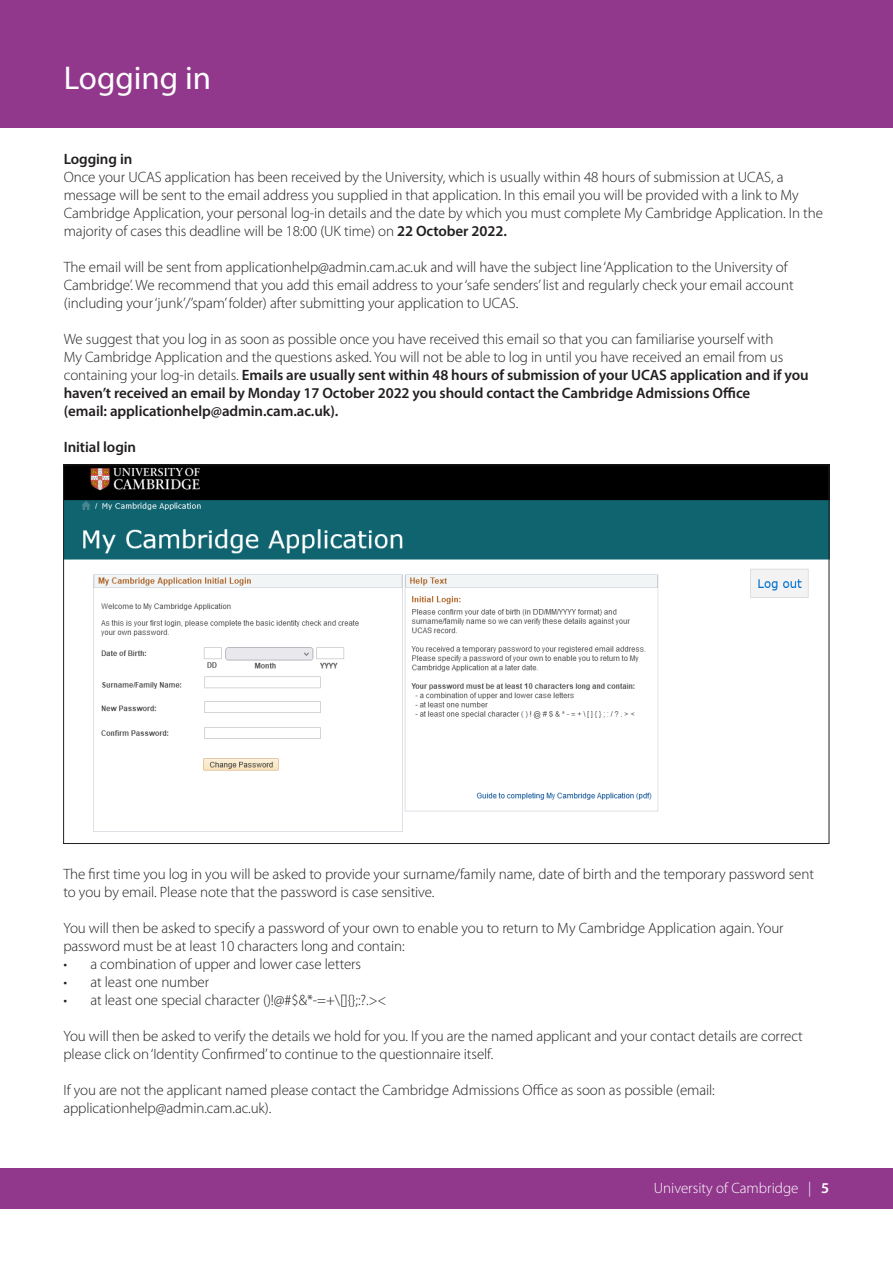
<style>
.page{position:relative;width:893px;height:1263px;background:#fff}
.page>*{position:absolute;margin:0;border:0;box-sizing:border-box;transform-origin:0 0}
.t1{font:33px "Myriad Pro";color:#fff}
.t2{font:300 15px/18px "Myriad Pro";letter-spacing:-.005em;color:#231f20}
.t3{font:300 15px "Myriad Pro";color:#fff}
.t4{font:600 15px "Myriad Pro";letter-spacing:-.005em;color:#231f20}
.t5{font:600 15px "Myriad Pro";color:#fff}
.s1{font-weight:600}
</style>
<div class="page">
<div style="left:0;top:0;width:893px;height:128px;background:#91388c"></div>
<div style="left:0;top:1168px;width:893px;height:41px;background:#91388c"></div>
<img style="left:65px;top:467px;width:762px;height:365px">
<p class="t1" style="left:64px;top:57px;width:149px">Logging in</p>
<p class="t4" style="left:64px;top:150px;width:70px">Logging in</p>
<p class="t2" style="left:64px;top:169px;width:761px">Once your UCAS application has been received by the University, which is usually within 48 hours of submission at UCAS, a message will be sent to the email address you supplied in that application. In this email you will be provided with a link to My Cambridge Application, your personal log-in details and the date by which you must complete My Cambridge Application. In the majority of cases this deadline will be 18:00 (UK time) on <span class="s1">22 October 2022.</span></p>
<p class="t2" style="left:64px;top:259px;width:731px">The email will be sent from applicationhelp@admin.cam.ac.uk and will have the subject line ‘Application to the University of<br>Cambridge’. We recommend that you add this email address to your ‘safe senders’ list and regularly check your email account (including your ‘junk’/’spam’ folder) after submitting your application to UCAS.</p>
<p class="t2" style="left:64px;top:331px;width:746px">We suggest that you log in as soon as possible once you have received this email so that you can familiarise yourself with<br>My Cambridge Application and the questions asked. You will not be able to log in until you have received an email from us containing your log-in details. <span class="s1">Emails are usually sent within 48 hours of submission of your UCAS application and if you haven’t received an email by Monday 17 October 2022 you should contact the Cambridge Admissions Office<br>(email: applicationhelp@admin.cam.ac.uk).</span></p>
<p class="t4" style="left:64px;top:438px;width:74px">Initial login</p>
<p class="t2" style="left:63px;top:865px;width:752px">The first time you log in you will be asked to provide your surname/family name, date of birth and the temporary password sent to you by email. Please note that the password is case sensitive.</p>
<p class="t2" style="left:63px;top:919px;width:722px">You will then be asked to specify a password of your own to enable you to return to My Cambridge Application again. Your password must be at least 10 characters long and contain:</p>
<p class="t2" style="left:63px;top:955px;width:299px">• a combination of upper and lower case letters</p>
<p class="t2" style="left:63px;top:973px;width:147px">• at least one number</p>
<p class="t2" style="left:63px;top:991px;width:325px">• at least one special character ()!@#$&amp;*-=+\[]{};:?.&gt;&lt;</p>
<p class="t2" style="left:63px;top:1027px;width:741px">You will then be asked to verify the details we hold for you. If you are the named applicant and your contact details are correct please click on ‘Identity Confirmed’ to continue to the questionnaire itself.</p>
<p class="t2" style="left:63px;top:1081px;width:653px">If you are not the applicant named please contact the Cambridge Admissions Office as soon as possible (email: applicationhelp@admin.cam.ac.uk).</p>
<p class="t3" style="left:654px;top:1179px;width:177px">University of Cambridge | <span class="s1">5</span></p>
<p class="t5" style="left:821px;top:1178px;width:10px">7</p>
</div>
